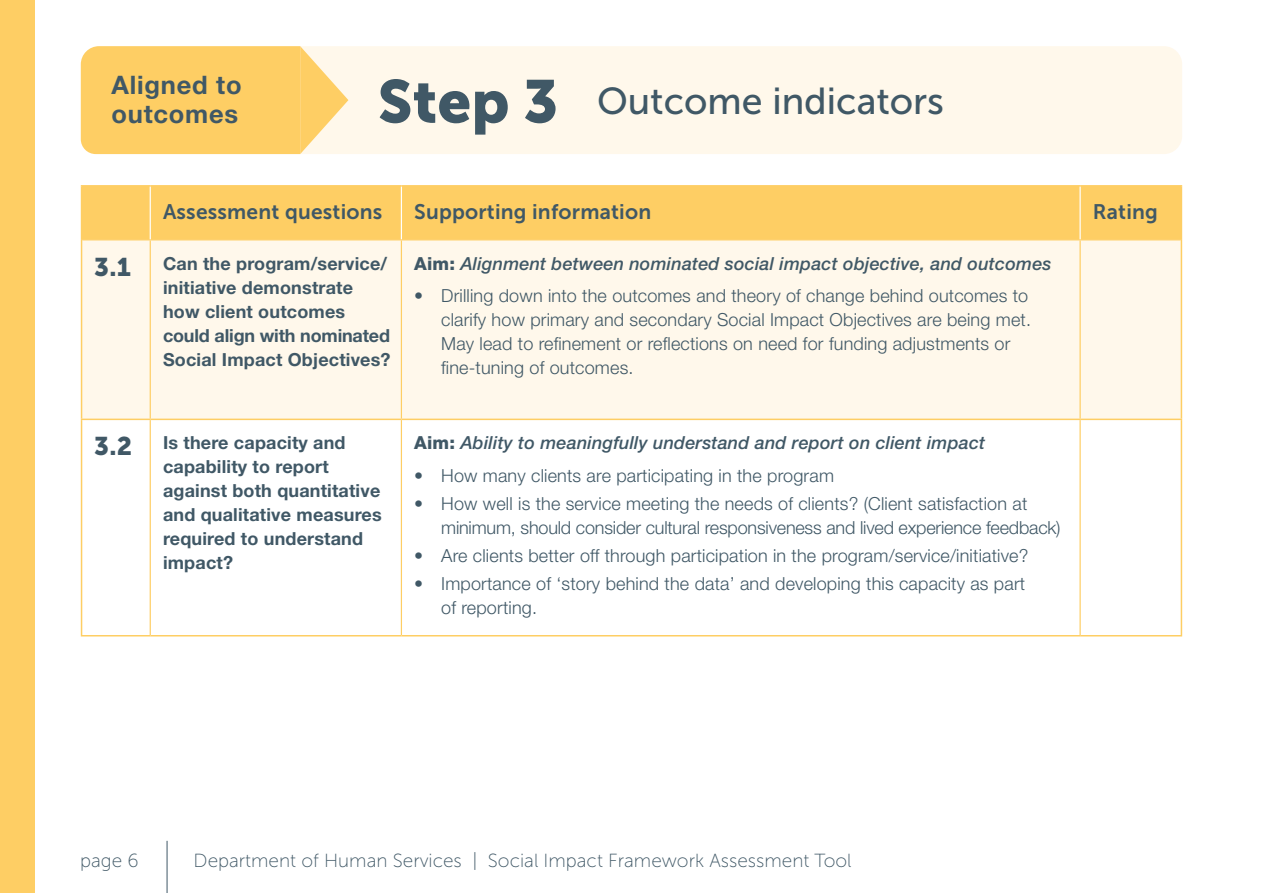
<style>
.page{position:relative;width:1263px;height:893px;background:#fff}
.page>*{position:absolute;margin:0;border:0;box-sizing:border-box;transform-origin:0 0}
.Main_heading{font:60px "Museo Sans 900";color:#405866}
.Main_heading-2{font:37.5px "Museo Sans 500";color:#405866}
.Body{font:700 25.5px/29.2px "Helvetica Neue LT Std";letter-spacing:.03em;color:#405866}
.Heading_b4_bullet_po{font:25.5px "Museo Sans 900";color:#405866}
.Sub_heading_2{font:21px "Museo Sans 700";letter-spacing:.01em;color:#405866}
.t1{font:18.9px "Museo Sans 100";color:#405866}
.t2{font:300 18px/24px "Helvetica Neue LT Std";letter-spacing:.01em;color:#405866}
.Sub_heading_2-2{font:700 18px/24px "Helvetica Neue LT Std";letter-spacing:.01em;color:#405866}
.t3{font:300 18px/24px "Helvetica Neue LT Std";letter-spacing:-.01em;color:#405866}
.Heading_b4_bullet_po-2{font:italic 500 18px "Helvetica Neue LT Std";letter-spacing:.01em;color:#405866}
.s1{font-weight:800;font-style:normal}
</style>
<div class="page">
<hr style="left:167px;top:841px;width:1px;height:52px;background:#405866">
<div style="left:82px;top:187px;width:1099px;height:52px;background:#fece64"></div>
<div style="left:82px;top:240px;width:1099px;height:179px;background:#fff8eb"></div>
<svg style="left:82px;top:420px;width:1099px;height:215px"></svg>
<hr style="left:81px;top:187px;width:1px;height:53px;background:#fece64">
<hr style="left:81px;top:185px;width:69px;height:2px;background:#fece64">
<hr style="left:82px;top:239px;width:68px;height:1px;background:#fece64">
<hr style="left:150px;top:185px;width:251px;height:2px;background:#fece64">
<hr style="left:401px;top:185px;width:679px;height:2px;background:#fece64">
<hr style="left:150px;top:239px;width:251px;height:1px;background:#fece64">
<hr style="left:401px;top:239px;width:679px;height:1px;background:#fece64">
<hr style="left:1080px;top:185px;width:102px;height:2px;background:#fece64">
<hr style="left:1181px;top:187px;width:1px;height:53px;background:#fece64">
<hr style="left:1080px;top:239px;width:101px;height:1px;background:#fece64">
<hr style="left:81px;top:240px;width:1px;height:179px;background:#fece64">
<hr style="left:81px;top:420px;width:1px;height:215px;background:#fece64">
<hr style="left:81px;top:419px;width:69px;height:1px;background:#fece64">
<hr style="left:81px;top:635px;width:69px;height:1px;background:#fece64">
<hr style="left:150px;top:240px;width:1px;height:179px;background:#fece64">
<hr style="left:150px;top:420px;width:1px;height:215px;background:#fece64">
<hr style="left:401px;top:240px;width:1px;height:179px;background:#fece64">
<hr style="left:401px;top:420px;width:1px;height:215px;background:#fece64">
<hr style="left:150px;top:419px;width:251px;height:1px;background:#fece64">
<hr style="left:401px;top:419px;width:679px;height:1px;background:#fece64">
<hr style="left:150px;top:635px;width:251px;height:1px;background:#fece64">
<hr style="left:401px;top:635px;width:679px;height:1px;background:#fece64">
<hr style="left:150px;top:187px;width:1px;height:52px;background:#fff">
<hr style="left:401px;top:187px;width:1px;height:52px;background:#fff">
<hr style="left:1079px;top:187px;width:2px;height:52px;background:#fff">
<hr style="left:1079px;top:240px;width:2px;height:179px;background:#fece64">
<hr style="left:1079px;top:420px;width:2px;height:215px;background:#fece64">
<hr style="left:1181px;top:240px;width:1px;height:179px;background:#fece64">
<hr style="left:1181px;top:420px;width:1px;height:215px;background:#fece64">
<hr style="left:1080px;top:419px;width:102px;height:1px;background:#fece64">
<hr style="left:1080px;top:635px;width:102px;height:1px;background:#fece64">
<div style="left:348px;top:46px;width:834px;height:108px;background:#fff8eb"></div>
<svg style="left:81px;top:46px;width:267px;height:108px;background:#fed170"></svg>
<div style="left:0;top:0;width:34px;height:893px;background:#fece64"></div>
<p class="Body" style="left:112px;top:69px;width:132px">Aligned to outcomes</p>
<p class="Main_heading" style="left:378px;top:68px;width:182px">Step 3</p>
<p class="Main_heading-2" style="left:597px;top:81px;width:348px">Outcome indicators</p>
<p class="Sub_heading_2" style="left:163px;top:200px;width:221px">Assessment questions</p>
<p class="Sub_heading_2" style="left:414px;top:200px;width:239px">Supporting information</p>
<p class="Sub_heading_2" style="left:1093px;top:200px;width:67px">Rating</p>
<p class="Heading_b4_bullet_po" style="left:94px;top:252px;width:38px">3.1</p>
<p class="Sub_heading_2-2" style="left:163px;top:251px;width:229px">Can the program/service/ initiative demonstrate how client outcomes could align with nominated<br>Social Impact Objectives?</p>
<p class="Heading_b4_bullet_po-2" style="left:414px;top:253px;width:639px"><span class="s1">Aim:</span> Alignment between nominated social impact objective, and outcomes</p>
<p class="t2" style="left:441px;top:283px;width:591px;text-indent:-27px">• Drilling down into the outcomes and theory of change behind outcomes to clarify how primary and secondary Social Impact Objectives are being met.<br>May lead to refinement or reflections on need for funding adjustments or fine-tuning of outcomes.</p>
<p class="Heading_b4_bullet_po" style="left:94px;top:432px;width:39px">3.2</p>
<p class="Sub_heading_2-2" style="left:163px;top:430px;width:220px">Is there capacity and capability to report against both quantitative and qualitative measures required to understand impact?</p>
<p class="Heading_b4_bullet_po-2" style="left:414px;top:432px;width:573px"><span class="s1">Aim:</span> Ability to meaningfully understand and report on client impact</p>
<p class="t2" style="left:414px;top:463px;width:421px">• How many clients are participating in the program</p>
<p class="t3" style="left:441px;top:491px;width:621px;text-indent:-27px">• How well is the service meeting the needs of clients? (Client satisfaction at minimum, should consider cultural responsiveness and lived experience feedback)</p>
<p class="t2" style="left:414px;top:543px;width:616px">• Are clients better off through participation in the program/service/initiative?</p>
<p class="t2" style="left:441px;top:572px;width:585px;text-indent:-27px">• Importance of ‘story behind the data’ and developing this capacity as part of reporting.</p>
<p class="t1" style="left:80px;top:850px;width:60px">page 6</p>
<p class="t1" style="left:194px;top:850px;width:659px">Department of Human Services | Social Impact Framework Assessment Tool</p>
</div>
